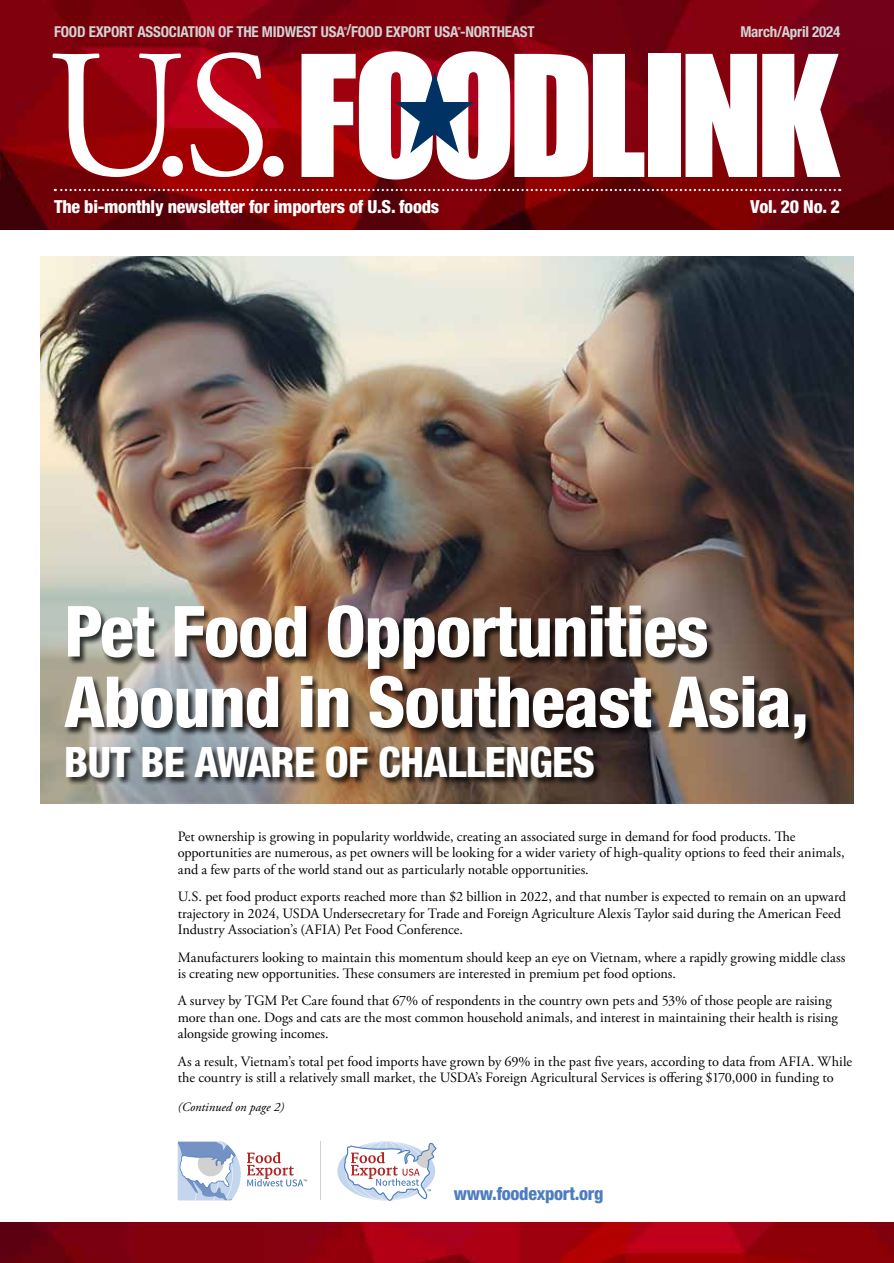
<style>
.page{position:relative;width:894px;height:1263px;background:#fff}
.page>*{position:absolute;margin:0;border:0;box-sizing:border-box;transform-origin:0 0}
.t1{font:800 condensed 70.5px/70.5px "Helvetica Neue LT Std";letter-spacing:-.015em;color:#fff}
.t2{font:800 condensed 42px "Helvetica Neue LT Std";letter-spacing:-.015em;color:#fff}
.t3{font:800 condensed 18px "Helvetica Neue LT Std";letter-spacing:-.015em;color:#fff}
.t4{font:800 condensed 18px "Helvetica Neue LT Std";letter-spacing:-.015em;color:#4d7dbf}
.t5{font:700 condensed 15px "Helvetica Neue LT Std";letter-spacing:-.015em;color:#d1d3d4}
.t6{font:14.25px/16.5px "Adobe Garamond Pro";color:#000}
.t7{font:italic 12.75px "Adobe Garamond Pro";color:#000}
.t8{font:700 condensed 4.35px "Helvetica Neue LT Std";color:#d1d3d4}
</style>
<div class="page">
<img style="left:40px;top:256px;width:813px;height:547px">
<img style="left:0;top:0;width:893px;height:230px">
<img style="left:0;top:1222px;width:893px;height:41px">
<svg style="left:162px;top:156px;width:21px;height:21px"></svg>
<div style="left:263px;top:156px;width:20px;height:21px;background:#fff;border-radius:50%"></div>
<svg style="left:55px;top:189px;width:785px;height:2px"></svg>
<svg style="left:52px;top:53px;width:129px;height:124px"></svg>
<svg style="left:190px;top:52px;width:72px;height:125px"></svg>
<div style="left:648px;top:54px;width:32px;height:123px;background:#fff"></div>
<svg style="left:685px;top:54px;width:71px;height:123px"></svg>
<svg style="left:762px;top:54px;width:78px;height:123px"></svg>
<svg style="left:301px;top:51px;width:343px;height:129px"></svg>
<div style="left:64px;top:605px;width:749px;height:180px;background:#000;opacity:.75"></div>
<svg style="left:178px;top:1141px;width:63px;height:59px"></svg>
<svg style="left:247px;top:1152px;width:60px;height:34px"></svg>
<div style="left:337px;top:1141px;width:98px;height:59px;background:#c3d6ed;border-radius:50%"></div>
<svg style="left:343px;top:1141px;width:93px;height:59px"></svg>
<hr style="left:320px;top:1141px;width:1px;height:59px;background:#d1d1d1">
<p class="t5" style="left:54px;top:23px;width:482px">FOOD EXPORT ASSOCIATION OF THE MIDWEST USA/FOOD EXPORT USA-NORTHEAST</p>
<p class="t8" style="left:344px;top:25px;width:5px">®</p>
<p class="t8" style="left:457px;top:25px;width:5px">®</p>
<p class="t5" style="left:740px;top:23px;width:101px">March/April 2024</p>
<p class="t3" style="left:54px;top:195px;width:386px">The bi-monthly newsletter for importers of U.S. foods</p>
<p class="t3" style="left:750px;top:195px;width:91px">Vol. 20 No. 2</p>
<h1 class="t1" style="left:64px;top:595px;width:746px">Pet Food Opportunities<br>Abound in Southeast Asia,</h1>
<h2 class="t2" style="left:64px;top:735px;width:532px">BUT BE AWARE OF CHALLENGES</h2>
<p class="t6" style="left:178px;top:828px;width:668px">Pet ownership is growing in popularity worldwide, creating an associated surge in demand for food products. The opportunities are numerous, as pet owners will be looking for a wider variety of high-quality options to feed their animals, and a few parts of the world stand out as particularly notable opportunities.</p>
<p class="t6" style="left:178px;top:889px;width:669px">U.S. pet food product exports reached more than $2 billion in 2022, and that number is expected to remain on an upward trajectory in 2024, USDA Undersecretary for Trade and Foreign Agriculture Alexis Taylor said during the American Feed<br>Industry Association’s (AFIA) Pet Food Conference.</p>
<p class="t6" style="left:178px;top:949px;width:669px">Manufacturers looking to maintain this momentum should keep an eye on Vietnam, where a rapidly growing middle class is creating new opportunities. These consumers are interested in premium pet food options.</p>
<p class="t6" style="left:178px;top:993px;width:661px">A survey by TGM Pet Care found that 67% of respondents in the country own pets and 53% of those people are raising more than one. Dogs and cats are the most common household animals, and interest in maintaining their health is rising alongside growing incomes.</p>
<p class="t6" style="left:178px;top:1053px;width:675px">As a result, Vietnam’s total pet food imports have grown by 69% in the past five years, according to data from AFIA. While the country is still a relatively small market, the USDA’s Foreign Agricultural Services is offering $170,000 in funding to</p>
<p class="t7" style="left:178px;top:1098px;width:108px">(Continued on page 2)</p>
<p class="t4" style="left:453px;top:1182px;width:151px">www.foodexport.org</p>
</div>
